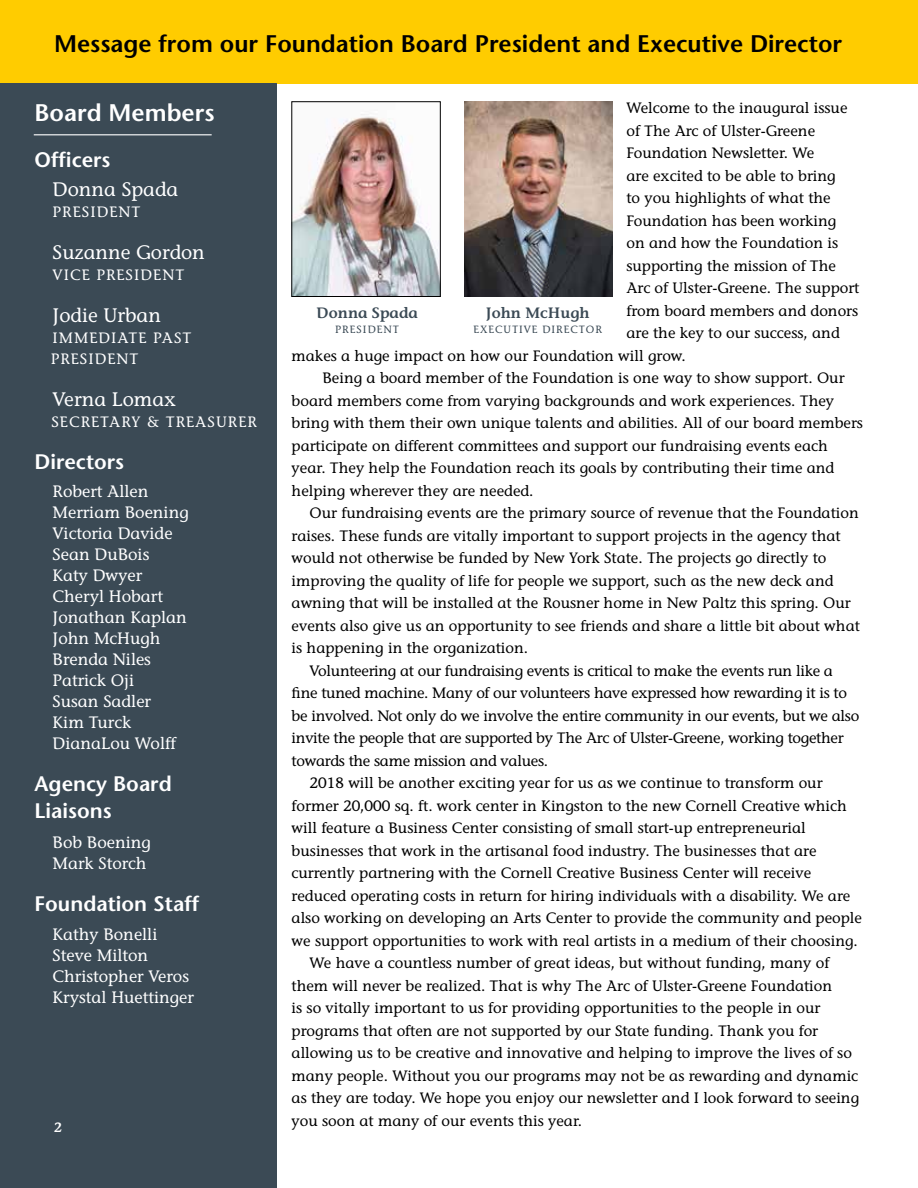
<style>
.page{position:relative;width:918px;height:1188px;background:#fff}
.page>*{position:absolute;margin:0;border:0;box-sizing:border-box;transform-origin:0 0}
.t1{font:600 24px "Stone Sans Std";color:#000}
.t2{font:600 24px "Stone Sans Std";color:#fff}
.t3{font:600 21px/27px "Stone Sans Std";color:#fff}
.t4{font:500 19.5px "Stone Informal Std";color:#fff}
.t5{font:500 16.5px/21px "Stone Informal Std";color:#fff}
.t6{font:500 15px "Stone Informal Std";color:#000}
.t7{font:500 15px "Stone Informal Std";letter-spacing:-.02em;color:#000}
.t8{font:500 15px/21px "Stone Informal Std";letter-spacing:.07em;color:#fff}
.t9{font:600 15px "Stone Informal Std";color:#3b4a55}
.t10{font:600 13.5px "Stone Informal Std";color:#fff}
.t11{font:500 10.5px "Stone Informal Std";letter-spacing:.09em;color:#3b4a55}
</style>
<div class="page">
<div style="left:0;top:0;width:918px;height:83px;background:#fc0"></div>
<div style="left:0;top:83px;width:276px;height:1105px;background:#3b4a55"></div>
<hr style="left:34px;top:134px;width:178px;height:1px;background:#fff">
<img style="left:294px;top:114px;width:145px;height:181px">
<div style="left:292px;top:102px;width:149px;height:195px;border:1px solid #000"></div>
<img style="left:464px;top:102px;width:149px;height:194px">
<h1 class="t1" style="left:54px;top:30px;width:790px">Message from our Foundation Board President and Executive Director</h1>
<h1 class="t2" style="left:35px;top:98px;width:181px">Board Members</h1>
<h2 class="t3" style="left:35px;top:146px;width:77px">Officers</h2>
<h3 class="t4" style="left:53px;top:177px;width:127px">Donna Spada</h3>
<p class="t8" style="left:53px;top:201px;width:89px">PRESIDENT</p>
<h3 class="t4" style="left:53px;top:240px;width:154px">Suzanne Gordon</h3>
<p class="t8" style="left:53px;top:264px;width:133px">VICE PRESIDENT</p>
<h3 class="t4" style="left:53px;top:303px;width:110px">Jodie Urban</h3>
<p class="t8" style="left:51px;top:327px;width:142px">IMMEDIATE PAST<br>PRESIDENT</p>
<h3 class="t4" style="left:53px;top:387px;width:125px">Verna Lomax</h3>
<p class="t8" style="left:51px;top:411px;width:207px">SECRETARY &amp; TREASURER</p>
<h2 class="t3" style="left:35px;top:448px;width:91px">Directors</h2>
<p class="t5" style="left:53px;top:481px;width:138px">Robert Allen<br>Merriam Boening<br>Victoria Davide<br>Sean DuBois<br>Katy Dwyer<br>Cheryl Hobart<br>Jonathan Kaplan<br>John McHugh<br>Brenda Niles<br>Patrick Oji<br>Susan Sadler<br>Kim Turck<br>DianaLou Wolff</p>
<h2 class="t3" style="left:35px;top:770px;width:139px">Agency Board<br>Liaisons</h2>
<p class="t5" style="left:53px;top:832px;width:100px">Bob Boening<br>Mark Storch</p>
<h2 class="t3" style="left:35px;top:890px;width:166px">Foundation Staff</h2>
<p class="t5" style="left:53px;top:923px;width:143px">Kathy Bonelli<br>Steve Milton<br>Christopher Veros<br>Krystal Huettinger</p>
<p class="t10" style="left:54px;top:1119px;width:9px">2</p>
<p class="t6" style="left:626px;top:99px;width:223px">Welcome to the inaugural issue</p>
<p class="t6" style="left:626px;top:121px;width:190px">of The Arc of Ulster-Greene</p>
<p class="t6" style="left:626px;top:144px;width:189px">Foundation Newsletter. We</p>
<p class="t6" style="left:626px;top:166px;width:211px">are excited to be able to bring</p>
<p class="t6" style="left:626px;top:189px;width:206px">to you highlights of what the</p>
<p class="t6" style="left:626px;top:211px;width:211px">Foundation has been working</p>
<p class="t6" style="left:626px;top:234px;width:213px">on and how the Foundation is</p>
<p class="t6" style="left:626px;top:256px;width:211px">supporting the mission of The</p>
<p class="t6" style="left:626px;top:279px;width:234px">Arc of Ulster-Greene. The support</p>
<p class="t6" style="left:626px;top:301px;width:233px">from board members and donors</p>
<p class="t6" style="left:626px;top:324px;width:215px">are the key to our success, and</p>
<p class="t6" style="left:292px;top:346px;width:396px">makes a huge impact on how our Foundation will grow.</p>
<p class="t6" style="left:323px;top:369px;width:524px">Being a board member of the Foundation is one way to show support. Our</p>
<p class="t6" style="left:292px;top:391px;width:544px">board members come from varying backgrounds and work experiences. They</p>
<p class="t6" style="left:292px;top:414px;width:573px">bring with them their own unique talents and abilities. All of our board members</p>
<p class="t6" style="left:292px;top:436px;width:538px">participate on different committees and support our fundraising events each</p>
<p class="t6" style="left:292px;top:459px;width:544px">year. They help the Foundation reach its goals by contributing their time and</p>
<p class="t6" style="left:292px;top:481px;width:244px">helping wherever they are needed.</p>
<p class="t6" style="left:310px;top:504px;width:551px">Our fundraising events are the primary source of revenue that the Foundation</p>
<p class="t6" style="left:292px;top:526px;width:551px">raises. These funds are vitally important to support projects in the agency that</p>
<p class="t6" style="left:292px;top:549px;width:536px">would not otherwise be funded by New York State. The projects go directly to</p>
<p class="t6" style="left:292px;top:571px;width:544px">improving the quality of life for people we support, such as the new deck and</p>
<p class="t6" style="left:292px;top:594px;width:561px">awning that will be installed at the Rousner home in New Paltz this spring. Our</p>
<p class="t6" style="left:292px;top:616px;width:570px">events also give us an opportunity to see friends and share a little bit about what</p>
<p class="t6" style="left:292px;top:639px;width:238px">is happening in the organization.</p>
<p class="t7" style="left:310px;top:661px;width:525px">Volunteering at our fundraising events is critical to make the events run like a</p>
<p class="t7" style="left:292px;top:684px;width:557px">fine tuned machine. Many of our volunteers have expressed how rewarding it is to</p>
<p class="t7" style="left:292px;top:706px;width:569px">be involved. Not only do we involve the entire community in our events, but we also</p>
<p class="t7" style="left:292px;top:729px;width:553px">invite the people that are supported by The Arc of Ulster-Greene, working together</p>
<p class="t7" style="left:292px;top:751px;width:258px">towards the same mission and values.</p>
<p class="t6" style="left:310px;top:774px;width:514px">2018 will be another exciting year for us as we continue to transform our</p>
<p class="t6" style="left:292px;top:796px;width:557px">former 20,000 sq. ft. work center in Kingston to the new Cornell Creative which</p>
<p class="t6" style="left:292px;top:819px;width:516px">will feature a Business Center consisting of small start-up entrepreneurial</p>
<p class="t6" style="left:292px;top:841px;width:526px">businesses that work in the artisanal food industry. The businesses that are</p>
<p class="t6" style="left:292px;top:864px;width:521px">currently partnering with the Cornell Creative Business Center will receive</p>
<p class="t6" style="left:292px;top:886px;width:560px">reduced operating costs in return for hiring individuals with a disability. We are</p>
<p class="t6" style="left:292px;top:909px;width:572px">also working on developing an Arts Center to provide the community and people</p>
<p class="t6" style="left:292px;top:931px;width:568px">we support opportunities to work with real artists in a medium of their choosing.</p>
<p class="t6" style="left:310px;top:954px;width:521px">We have a countless number of great ideas, but without funding, many of</p>
<p class="t6" style="left:292px;top:976px;width:542px">them will never be realized. That is why The Arc of Ulster-Greene Foundation</p>
<p class="t6" style="left:292px;top:999px;width:530px">is so vitally important to us for providing opportunities to the people in our</p>
<p class="t6" style="left:292px;top:1021px;width:528px">programs that often are not supported by our State funding. Thank you for</p>
<p class="t6" style="left:292px;top:1044px;width:562px">allowing us to be creative and innovative and helping to improve the lives of so</p>
<p class="t6" style="left:292px;top:1066px;width:568px">many people. Without you our programs may not be as rewarding and dynamic</p>
<p class="t6" style="left:292px;top:1089px;width:569px">as they are today. We hope you enjoy our newsletter and I look forward to seeing</p>
<p class="t6" style="left:292px;top:1111px;width:292px">you soon at many of our events this year.</p>
<p class="t9" style="left:486px;top:304px;width:105px">John McHugh</p>
<p class="t11" style="left:474px;top:323px;width:130px">EXECUTIVE DIRECTOR</p>
<p class="t9" style="left:317px;top:304px;width:103px">Donna Spada</p>
<p class="t11" style="left:335px;top:323px;width:66px">PRESIDENT</p>
</div>
